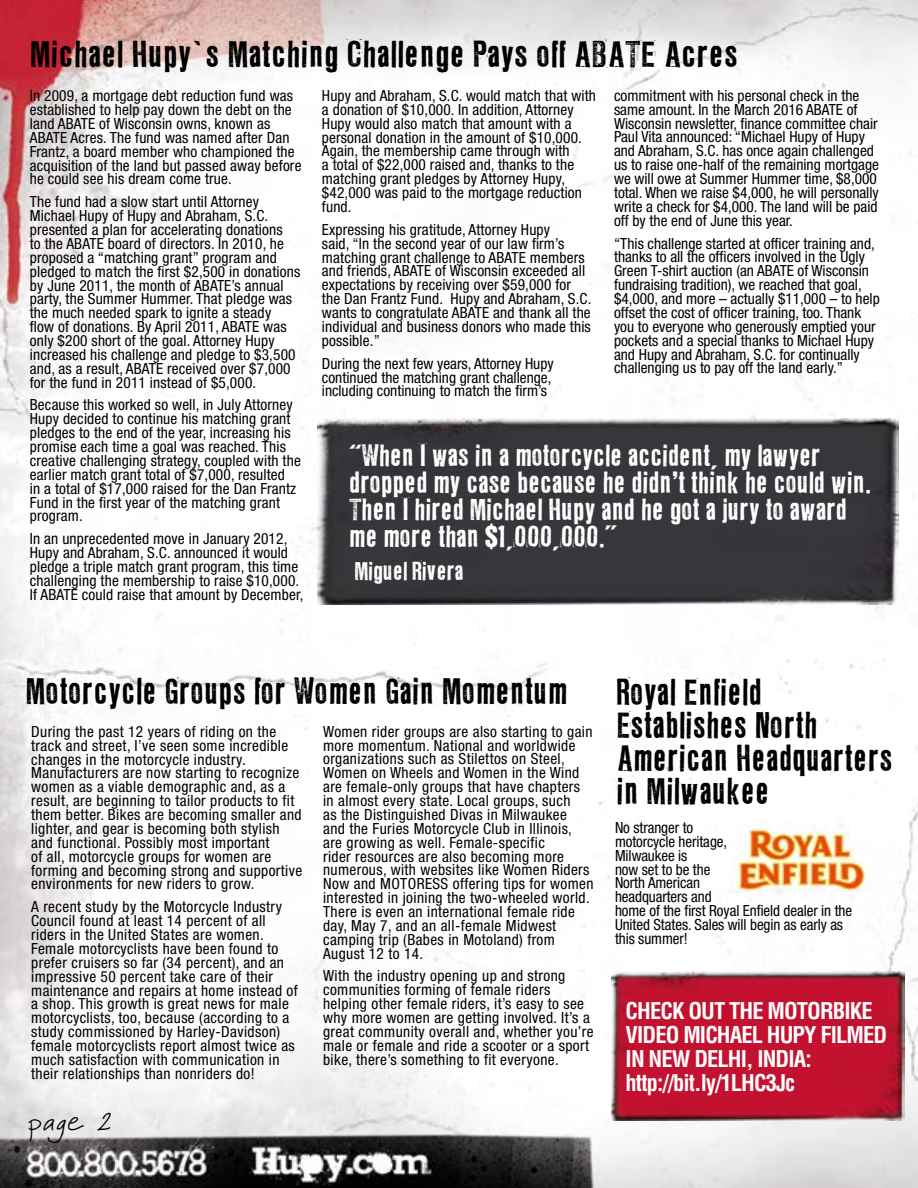
<style>
.page{position:relative;width:918px;height:1188px;background:#fff}
.page>*{position:absolute;margin:0;border:0;box-sizing:border-box;transform-origin:0 0}
.t1{font:33px/33px "LL Rubber Grotesque";letter-spacing:-.02em;color:#000;scale:.95 1}
.t2{font:33px "LL Rubber Grotesque";letter-spacing:-.02em;color:#000}
.t3{font:26.85px/26.8px "LL Rubber Grotesque";letter-spacing:-.04em;color:#fff}
.t4{font:22.8px "LL Rubber Grotesque";letter-spacing:-.04em;color:#fff}
.t5{font:700 condensed 22.5px/24px "Helvetica";letter-spacing:-.04em;color:#fff}
.t6{font:21px "It Ain't Rocket Science";color:#000}
.t7{font:condensed 15.3px/13.8px "Helvetica Neue";letter-spacing:.01em;color:#000}
.s1{font-family:"Helvetica Inserat"}
</style>
<div class="page">
<img style="left:0;top:0;width:918px;height:1188px">
<img style="left:611px;top:972px;width:294px;height:149px">
<img style="left:318px;top:418px;width:580px;height:186px">
<img style="left:732px;top:821px;width:156px;height:79px">
<h1 class="t2" style="left:30px;top:33px;width:710px">Michael Hupy’s Matching Challenge Pays off ABATE Acres</h1>
<p class="t7" style="left:30px;top:89px;width:273px">In 2009, a mortgage debt reduction fund was established to help pay down the debt on the land ABATE of Wisconsin owns, known as ABATE Acres. The fund was named after Dan Frantz, a board member who championed the acquisition of the land but passed away before he could see his dream come true.</p>
<p class="t7" style="left:30px;top:195px;width:272px">The fund had a slow start until Attorney Michael Hupy of Hupy and Abraham, S.C. presented a plan for accelerating donations<br>to the ABATE board of directors. In 2010, he proposed a “matching grant” program and pledged to match the first $2,500 in donations by June 2011, the month of ABATE’s annual party, the Summer Hummer. That pledge was the much needed spark to ignite a steady<br>flow of donations. By April 2011, ABATE was only $200 short of the goal. Attorney Hupy increased his challenge and pledge to $3,500 and, as a result, ABATE received over $7,000 for the fund in 2011 instead of $5,000.</p>
<p class="t7" style="left:30px;top:398px;width:273px">Because this worked so well, in July Attorney Hupy decided to continue his matching grant pledges to the end of the year, increasing his promise each time a goal was reached. This creative challenging strategy, coupled with the earlier match grant total of $7,000, resulted<br>in a total of $17,000 raised for the Dan Frantz Fund in the first year of the matching grant program.</p>
<p class="t7" style="left:30px;top:532px;width:275px">In an unprecedented move in January 2012, Hupy and Abraham, S.C. announced it would pledge a triple match grant program, this time challenging the membership to raise $10,000.<br>If ABATE could raise that amount by December,</p>
<p class="t7" style="left:322px;top:89px;width:276px">Hupy and Abraham, S.C. would match that with a donation of $10,000. In addition, Attorney Hupy would also match that amount with a personal donation in the amount of $10,000.<br>Again, the membership came through with<br>a total of $22,000 raised and, thanks to the matching grant pledges by Attorney Hupy, $42,000 was paid to the mortgage reduction fund.</p>
<p class="t7" style="left:322px;top:222px;width:271px">Expressing his gratitude, Attorney Hupy<br>said, “In the second year of our law firm’s matching grant challenge to ABATE members and friends, ABATE of Wisconsin exceeded all expectations by receiving over $59,000 for the Dan Frantz Fund. Hupy and Abraham, S.C. wants to congratulate ABATE and thank all the individual and business donors who made this possible.”</p>
<p class="t7" style="left:322px;top:356px;width:233px">During the next few years, Attorney Hupy continued the matching grant challenge, including continuing to match the firm’s</p>
<p class="t7" style="left:614px;top:88px;width:267px">commitment with his personal check in the same amount. In the March 2016 ABATE of Wisconsin newsletter, finance committee chair Paul Vita announced: “Michael Hupy of Hupy and Abraham, S.C. has once again challenged us to raise one-half of the remaining mortgage we will owe at Summer Hummer time, $8,000 total. When we raise $4,000, he will personally write a check for $4,000. The land will be paid off by the end of June this year.</p>
<p class="t7" style="left:614px;top:236px;width:267px">“This challenge started at officer training and, thanks to all the officers involved in the Ugly Green T-shirt auction (an ABATE of Wisconsin fundraising tradition), we reached that goal, $4,000, and more – actually $11,000 – to help offset the cost of officer training, too. Thank you to everyone who generously emptied your pockets and a special thanks to Michael Hupy and Hupy and Abraham, S.C. for continually challenging us to pay off the land early.”</p>
<h2 class="t3" style="left:349px;top:443px;width:524px">“When I was in a motorcycle accident, my lawyer dropped my case because he didn<span class="s1">’</span>t think he could win.<br>Then I hired Michael Hupy and he got a jury to award me more than <span class="s1">$</span>1,000,000.”</h2>
<h3 class="t4" style="left:354px;top:557px;width:112px">Miguel Rivera</h3>
<h1 class="t1" style="left:26px;top:675px;width:573px">Motorcycle Groups for Women Gain Momentum</h1>
<p class="t7" style="left:31px;top:724px;width:272px">During the past 12 years of riding on the track and street, I’ve seen some incredible changes in the motorcycle industry.<br>Manufacturers are now starting to recognize women as a viable demographic and, as a result, are beginning to tailor products to fit them better. Bikes are becoming smaller and lighter, and gear is becoming both stylish and functional. Possibly most important<br>of all, motorcycle groups for women are forming and becoming strong and supportive environments for new riders to grow.</p>
<p class="t7" style="left:31px;top:900px;width:268px">A recent study by the Motorcycle Industry Council found at least 14 percent of all riders in the United States are women.<br>Female motorcyclists have been found to prefer cruisers so far (34 percent), and an impressive 50 percent take care of their maintenance and repairs at home instead of a shop. This growth is great news for male motorcyclists, too, because (according to a study commissioned by Harley-Davidson) female motorcyclists report almost twice as much satisfaction with communication in their relationships than nonriders do!</p>
<p class="t7" style="left:323px;top:724px;width:272px">Women rider groups are also starting to gain more momentum. National and worldwide organizations such as Stilettos on Steel, Women on Wheels and Women in the Wind are female-only groups that have chapters in almost every state. Local groups, such<br>as the Distinguished Divas in Milwaukee<br>and the Furies Motorcycle Club in Illinois, are growing as well. Female-specific<br>rider resources are also becoming more numerous, with websites like Women Riders Now and MOTORESS offering tips for women interested in joining the two-wheeled world.<br>There is even an international female ride day, May 7, and an all-female Midwest camping trip (Babes in Motoland) from August 12 to 14.</p>
<p class="t7" style="left:323px;top:969px;width:272px">With the industry opening up and strong communities forming of female riders helping other female riders, it’s easy to see why more women are getting involved. It’s a great community overall and, whether you’re male or female and ride a scooter or a sport bike, there’s something to fit everyone.</p>
<h3 class="t6" style="left:28px;top:1111px;width:85px">page 2</h3>
<h1 class="t1" style="left:616px;top:677px;width:293px">Royal Enfield<br>Establishes North<br>American Headquarters in Milwaukee</h1>
<p class="t7" style="left:615px;top:821px;width:239px">No stranger to<br>motorcycle heritage,<br>Milwaukee is<br>now set to be the<br>North American<br>headquarters and<br>home of the first Royal Enfield dealer in the<br>United States. Sales will begin as early as this summer!</p>
<h3 class="t5" style="left:626px;top:998px;width:263px">CHECK OUT THE MOTORBIKE<br>VIDEO MICHAEL HUPY FILMED<br>IN NEW DELHI, INDIA: http://bit.ly/1LHC3Jc</h3>
</div>
